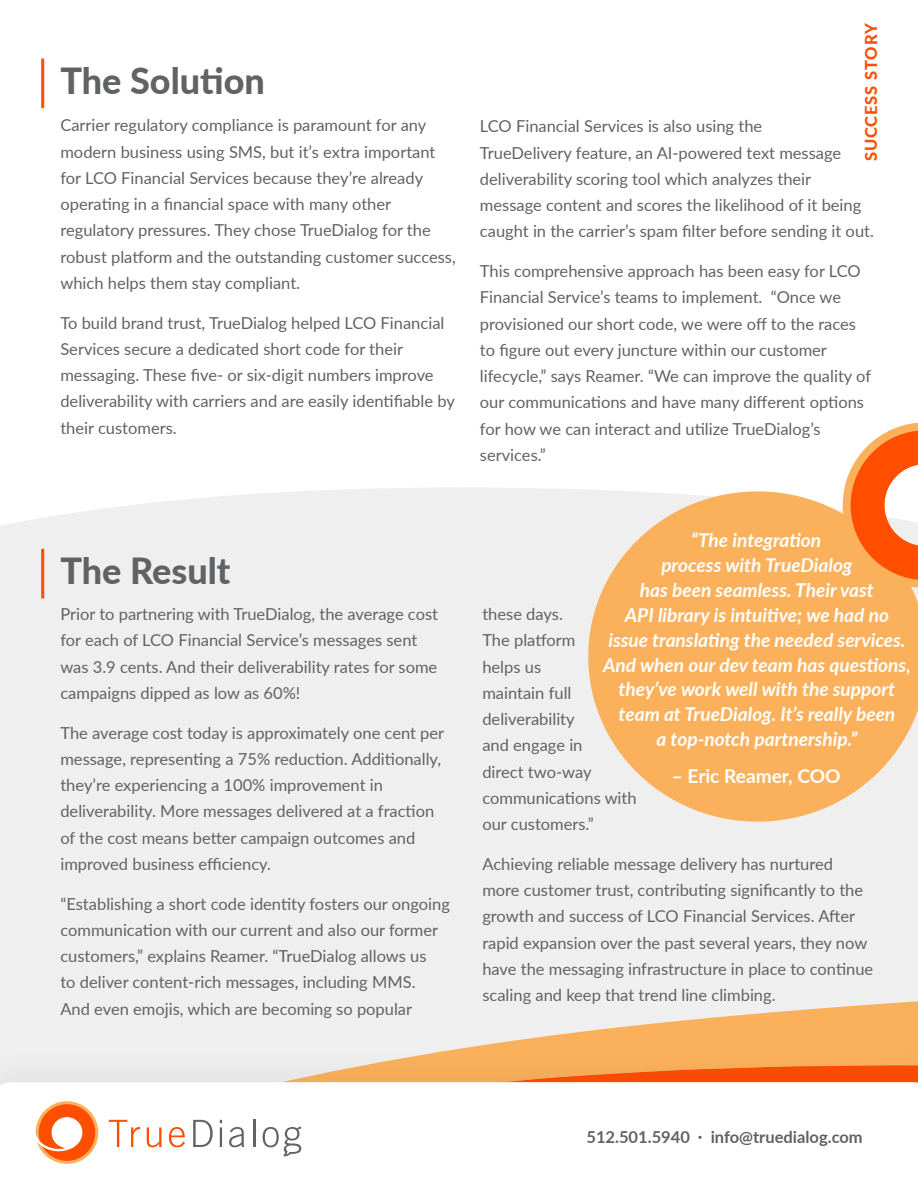
<style>
.page{position:relative;width:918px;height:1188px;background:#fff}
.page>*{position:absolute;margin:0;border:0;box-sizing:border-box;transform-origin:0 0}
.t1{font:800 36px "Lato";color:#606263}
.t2{font:italic 700 19.05px/25px "Lato";color:#fff;text-align:center}
.t3{font:700 19.05px "Lato";color:#fff}
.t4{font:16.5px/26.2px "Lato";color:#606263}
.t5{font:700 16.5px "Lato";color:#606263}
.t6{font:800 16.5px "Lato";letter-spacing:.05em;color:#ff4e00}
</style>
<div class="page">
<div style="left:0;top:488px;width:918px;height:557px;background:#f0efef"></div>
<svg style="left:170px;top:997px;width:748px;height:48px;fill:#f0efef"></svg>
<div style="left:0;top:1045px;width:918px;height:143px;background:#000;opacity:.04"></div>
<svg style="left:0;top:1082px;width:918px;height:106px"></svg>
<hr style="left:41px;top:59px;width:3px;height:49px;background:#ff4e00">
<hr style="left:41px;top:549px;width:3px;height:50px;background:#ff4e00">
<svg style="left:588px;top:491px;width:330px;height:331px;fill:#fbb15b"></svg>
<svg style="left:843px;top:422px;width:75px;height:166px"></svg>
<svg style="left:109px;top:1120px;width:31px;height:27px"></svg>
<svg style="left:147px;top:1127px;width:14px;height:20px"></svg>
<svg style="left:169px;top:1127px;width:16px;height:20px"></svg>
<svg style="left:193px;top:1120px;width:20px;height:27px"></svg>
<hr style="left:220px;top:1127px;width:2px;height:20px;background:#616364">
<svg style="left:229px;top:1127px;width:15px;height:20px"></svg>
<hr style="left:253px;top:1120px;width:2px;height:27px;background:#616364">
<svg style="left:263px;top:1127px;width:38px;height:29px"></svg>
<svg style="left:36px;top:1101px;width:62px;height:63px"></svg>
<h1 class="t1" style="left:60px;top:54px;width:206px">The Solution</h1>
<p class="t4" style="left:60px;top:111px;width:397px">Carrier regulatory compliance is paramount for any modern business using SMS, but it’s extra important for LCO Financial Services because they’re already operating in a financial space with many other regulatory pressures. They chose TrueDialog for the robust platform and the outstanding customer success, which helps them stay compliant.</p>
<p class="t4" style="left:60px;top:309px;width:396px">To build brand trust, TrueDialog helped LCO Financial Services secure a dedicated short code for their messaging. These five- or six-digit numbers improve deliverability with carriers and are easily identifiable by their customers.</p>
<p class="t6" style="left:859px;top:161px;width:139px;rotate:-90deg">SUCCESS STORY</p>
<p class="t4" style="left:480px;top:113px;width:396px">LCO Financial Services is also using the<br>TrueDelivery feature, an AI-powered text message deliverability scoring tool which analyzes their message content and scores the likelihood of it being caught in the carrier’s spam filter before sending it out.</p>
<p class="t4" style="left:480px;top:257px;width:393px">This comprehensive approach has been easy for LCO Financial Service’s teams to implement. “Once we provisioned our short code, we were off to the races to figure out every juncture within our customer lifecycle,” says Reamer. “We can improve the quality of our communications and have many different options for how we can interact and utilize TrueDialog’s services.”</p>
<h1 class="t1" style="left:60px;top:545px;width:172px">The Result</h1>
<p class="t4" style="left:60px;top:600px;width:379px">Prior to partnering with TrueDialog, the average cost for each of LCO Financial Service’s messages sent was 3.9 cents. And their deliverability rates for some campaigns dipped as low as 60%!</p>
<p class="t4" style="left:60px;top:719px;width:385px">The average cost today is approximately one cent per message, representing a 75% reduction. Additionally, they’re experiencing a 100% improvement in deliverability. More messages delivered at a fraction of the cost means better campaign outcomes and improved business efficiency.</p>
<p class="t4" style="left:60px;top:890px;width:391px">“Establishing a short code identity fosters our ongoing communication with our current and also our former customers,” explains Reamer. “TrueDialog allows us<br>to deliver content-rich messages, including MMS.<br>And even emojis, which are becoming so popular</p>
<p class="t2" style="left:603px;top:526px;width:309px">“The integration<br>process with TrueDialog<br>has been seamless. Their vast<br>API library is intuitive; we had no issue translating the needed services.<br>And when our dev team has questions, they’ve work well with the support team at TrueDialog. It’s really been<br>a top-notch partnership.”</p>
<p class="t3" style="left:672px;top:762px;width:170px">– Eric Reamer, COO</p>
<p class="t4" style="left:482px;top:600px;width:156px">these days.<br>The platform<br>helps us<br>maintain full deliverability<br>and engage in<br>direct two-way communications with our customers.”</p>
<p class="t4" style="left:482px;top:850px;width:392px">Achieving reliable message delivery has nurtured more customer trust, contributing significantly to the growth and success of LCO Financial Services. After rapid expansion over the past several years, they now have the messaging infrastructure in place to continue scaling and keep that trend line climbing.</p>
<p class="t5" style="left:586px;top:1125px;width:278px">512.501.5940 · info@truedialog.com</p>
</div>
